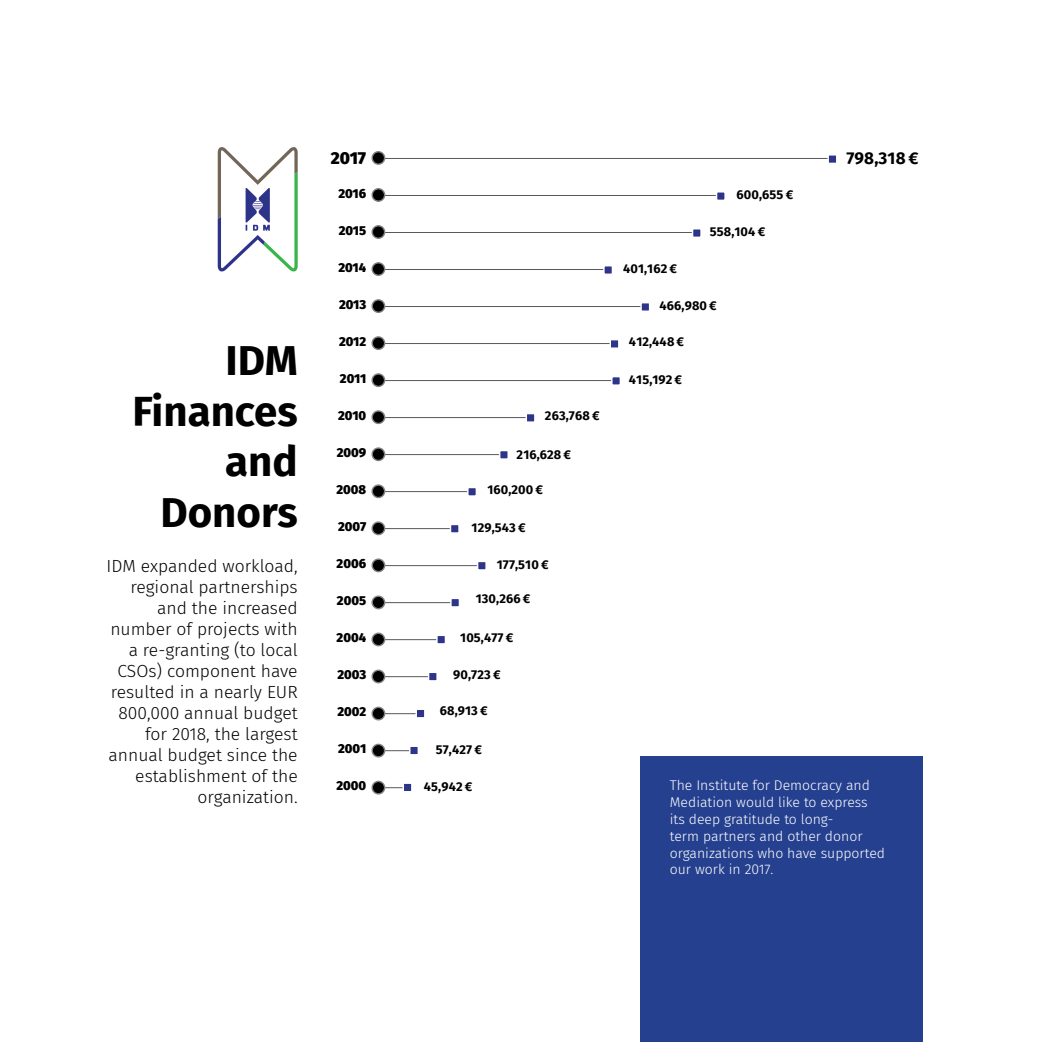
<style>
.page{position:relative;width:1042px;height:1042px;background:#fff}
.page>*{position:absolute;margin:0;border:0;box-sizing:border-box;transform-origin:0 0}
.t1{font:700 42px/50.4px "Fira Sans";color:#000;text-align:right}
.t2{font:300 17.5px/21px "Fira Sans";color:#000;text-align:right}
.t3{font:700 16.97px "Fira Sans";letter-spacing:.01em;color:#000}
.t4{font:900 16.97px "Fira Sans";color:#000}
.t5{font:300 14px/16.8px "Fira Sans";color:#fff}
.t6{font:700 12.78px "Fira Sans";letter-spacing:.01em;color:#000}
.t7{font:900 12.78px "Fira Sans";color:#000}
</style>
<div class="page">
<div style="left:640px;top:756px;width:283px;height:286px;background:#25408f"></div>
<hr style="left:377px;top:787px;width:32px;height:1px;background:#58595b">
<hr style="left:377px;top:750px;width:33px;height:1px;background:#58595b">
<hr style="left:377px;top:713px;width:44px;height:1px;background:#58595b">
<hr style="left:377px;top:676px;width:55px;height:1px;background:#58595b">
<hr style="left:377px;top:639px;width:63px;height:1px;background:#58595b">
<hr style="left:377px;top:602px;width:77px;height:1px;background:#58595b">
<hr style="left:377px;top:565px;width:100px;height:1px;background:#58595b">
<hr style="left:377px;top:528px;width:78px;height:1px;background:#58595b">
<hr style="left:377px;top:491px;width:92px;height:1px;background:#58595b">
<hr style="left:377px;top:454px;width:126px;height:1px;background:#58595b">
<hr style="left:377px;top:417px;width:151px;height:1px;background:#58595b">
<hr style="left:377px;top:380px;width:238px;height:1px;background:#58595b">
<hr style="left:377px;top:343px;width:236px;height:1px;background:#58595b">
<hr style="left:377px;top:306px;width:269px;height:1px;background:#58595b">
<hr style="left:377px;top:269px;width:230px;height:1px;background:#58595b">
<hr style="left:377px;top:232px;width:318px;height:1px;background:#58595b">
<hr style="left:377px;top:195px;width:339px;height:1px;background:#58595b">
<hr style="left:377px;top:158px;width:453px;height:1px;background:#58595b">
<div style="left:403px;top:783px;width:9px;height:9px;background:#2d348a"></div>
<div style="left:402px;top:782px;width:10px;height:10px;border:1px solid #fff"></div>
<div style="left:410px;top:746px;width:8px;height:9px;background:#2d348a"></div>
<div style="left:409px;top:745px;width:10px;height:10px;border:1px solid #fff"></div>
<div style="left:416px;top:709px;width:9px;height:9px;background:#2d348a"></div>
<div style="left:415px;top:708px;width:10px;height:10px;border:1px solid #fff"></div>
<div style="left:428px;top:672px;width:9px;height:9px;background:#2d348a"></div>
<div style="left:428px;top:671px;width:10px;height:10px;border:1px solid #fff"></div>
<svg style="left:438px;top:636px;width:6px;height:6px"></svg>
<div style="left:436px;top:634px;width:10px;height:10px;border:1px solid #fff"></div>
<div style="left:451px;top:598px;width:8px;height:9px;background:#2d348a"></div>
<div style="left:450px;top:598px;width:10px;height:9px;border:1px solid #fff"></div>
<div style="left:477px;top:561px;width:9px;height:9px;background:#2d348a"></div>
<div style="left:477px;top:561px;width:10px;height:10px;border:1px solid #fff"></div>
<div style="left:450px;top:524px;width:9px;height:9px;background:#2d348a"></div>
<div style="left:450px;top:524px;width:10px;height:10px;border:1px solid #fff"></div>
<div style="left:468px;top:487px;width:8px;height:9px;background:#2d348a"></div>
<div style="left:467px;top:487px;width:10px;height:10px;border:1px solid #fff"></div>
<div style="left:500px;top:450px;width:8px;height:9px;background:#2d348a"></div>
<div style="left:499px;top:450px;width:10px;height:10px;border:1px solid #fff"></div>
<div style="left:526px;top:413px;width:9px;height:9px;background:#2d348a"></div>
<div style="left:525px;top:413px;width:10px;height:10px;border:1px solid #fff"></div>
<div style="left:612px;top:377px;width:8px;height:8px;background:#2d348a"></div>
<div style="left:611px;top:376px;width:10px;height:10px;border:1px solid #fff"></div>
<div style="left:610px;top:340px;width:9px;height:8px;background:#2d348a"></div>
<div style="left:609px;top:339px;width:10px;height:10px;border:1px solid #fff"></div>
<div style="left:641px;top:303px;width:8px;height:8px;background:#2d348a"></div>
<div style="left:640px;top:302px;width:10px;height:10px;border:1px solid #fff"></div>
<div style="left:604px;top:266px;width:8px;height:8px;background:#2d348a"></div>
<div style="left:603px;top:265px;width:10px;height:10px;border:1px solid #fff"></div>
<div style="left:692px;top:229px;width:9px;height:8px;background:#2d348a"></div>
<div style="left:692px;top:228px;width:10px;height:10px;border:1px solid #fff"></div>
<div style="left:716px;top:192px;width:9px;height:8px;background:#2d348a"></div>
<div style="left:716px;top:191px;width:10px;height:10px;border:1px solid #fff"></div>
<div style="left:828px;top:155px;width:9px;height:8px;background:#2d348a"></div>
<div style="left:827px;top:154px;width:10px;height:10px;border:1px solid #fff"></div>
<svg style="left:372px;top:781px;width:13px;height:13px"></svg>
<div style="left:371px;top:781px;width:14px;height:13px;border:1px solid #808285;border-radius:50%"></div>
<svg style="left:372px;top:744px;width:13px;height:13px"></svg>
<div style="left:371px;top:744px;width:14px;height:13px;border:1px solid #808285;border-radius:50%"></div>
<svg style="left:372px;top:707px;width:13px;height:13px"></svg>
<div style="left:371px;top:706px;width:14px;height:14px;border:1px solid #808285;border-radius:50%"></div>
<svg style="left:372px;top:670px;width:13px;height:13px"></svg>
<div style="left:371px;top:669px;width:14px;height:14px;border:1px solid #808285;border-radius:50%"></div>
<svg style="left:372px;top:633px;width:13px;height:13px"></svg>
<div style="left:371px;top:632px;width:14px;height:14px;border:1px solid #808285;border-radius:50%"></div>
<svg style="left:372px;top:596px;width:13px;height:12px"></svg>
<div style="left:371px;top:595px;width:14px;height:14px;border:1px solid #808285;border-radius:50%"></div>
<svg style="left:372px;top:559px;width:13px;height:12px"></svg>
<div style="left:371px;top:558px;width:14px;height:14px;border:1px solid #808285;border-radius:50%"></div>
<svg style="left:372px;top:522px;width:13px;height:12px"></svg>
<div style="left:371px;top:521px;width:14px;height:14px;border:1px solid #808285;border-radius:50%"></div>
<svg style="left:372px;top:485px;width:13px;height:12px"></svg>
<div style="left:371px;top:484px;width:14px;height:14px;border:1px solid #808285;border-radius:50%"></div>
<svg style="left:372px;top:448px;width:13px;height:12px"></svg>
<div style="left:371px;top:447px;width:14px;height:14px;border:1px solid #808285;border-radius:50%"></div>
<svg style="left:372px;top:411px;width:13px;height:12px"></svg>
<div style="left:371px;top:410px;width:14px;height:14px;border:1px solid #808285;border-radius:50%"></div>
<svg style="left:372px;top:374px;width:13px;height:12px"></svg>
<div style="left:371px;top:373px;width:14px;height:14px;border:1px solid #808285;border-radius:50%"></div>
<svg style="left:372px;top:337px;width:13px;height:12px"></svg>
<div style="left:371px;top:336px;width:14px;height:14px;border:1px solid #808285;border-radius:50%"></div>
<svg style="left:372px;top:300px;width:13px;height:12px"></svg>
<div style="left:371px;top:299px;width:14px;height:14px;border:1px solid #808285;border-radius:50%"></div>
<svg style="left:372px;top:263px;width:13px;height:12px"></svg>
<div style="left:371px;top:262px;width:14px;height:14px;border:1px solid #808285;border-radius:50%"></div>
<svg style="left:372px;top:226px;width:13px;height:12px"></svg>
<div style="left:371px;top:225px;width:14px;height:14px;border:1px solid #808285;border-radius:50%"></div>
<svg style="left:372px;top:189px;width:13px;height:12px"></svg>
<div style="left:371px;top:188px;width:14px;height:14px;border:1px solid #808285;border-radius:50%"></div>
<svg style="left:372px;top:152px;width:13px;height:12px"></svg>
<div style="left:371px;top:151px;width:14px;height:14px;border:1px solid #808285;border-radius:50%"></div>
<svg style="left:218px;top:147px;width:80px;height:125px"></svg>
<h1 class="t1" style="left:132px;top:332px;width:167px">IDM<br>Finances and<br>Donors</h1>
<p class="t2" style="left:107px;top:556px;width:193px">IDM expanded workload, regional partnerships and the increased number of projects with a re-granting (to local<br>CSOs) component have resulted in a nearly EUR<br>800,000 annual budget for 2018, the largest annual budget since the establishment of the organization.</p>
<p class="t4" style="left:331px;top:143px;width:37px">2017</p>
<p class="t7" style="left:338px;top:182px;width:29px">2016</p>
<p class="t7" style="left:339px;top:219px;width:29px">2015</p>
<p class="t7" style="left:338px;top:256px;width:29px">2014</p>
<p class="t7" style="left:339px;top:293px;width:29px">2013</p>
<p class="t7" style="left:339px;top:330px;width:29px">2012</p>
<p class="t7" style="left:340px;top:367px;width:28px">2011</p>
<p class="t7" style="left:338px;top:404px;width:30px">2010</p>
<p class="t7" style="left:337px;top:441px;width:31px">2009</p>
<p class="t7" style="left:336px;top:478px;width:31px">2008</p>
<p class="t7" style="left:338px;top:515px;width:30px">2007</p>
<p class="t7" style="left:337px;top:552px;width:31px">2006</p>
<p class="t7" style="left:337px;top:589px;width:31px">2005</p>
<p class="t7" style="left:336px;top:626px;width:31px">2004</p>
<p class="t7" style="left:337px;top:663px;width:30px">2003</p>
<p class="t7" style="left:337px;top:700px;width:30px">2002</p>
<p class="t7" style="left:338px;top:737px;width:30px">2001</p>
<p class="t7" style="left:336px;top:774px;width:31px">2000</p>
<p class="t6" style="left:424px;top:775px;width:50px">45,942 €</p>
<p class="t6" style="left:545px;top:404px;width:56px">263,768 €</p>
<p class="t6" style="left:516px;top:443px;width:56px">216,628 €</p>
<p class="t6" style="left:487px;top:479px;width:57px">160,200 €</p>
<p class="t6" style="left:472px;top:516px;width:55px">129,543 €</p>
<p class="t6" style="left:497px;top:554px;width:53px">177,510 €</p>
<p class="t6" style="left:476px;top:588px;width:56px">130,266 €</p>
<p class="t6" style="left:460px;top:626px;width:55px">105,477 €</p>
<p class="t6" style="left:453px;top:663px;width:49px">90,723 €</p>
<p class="t6" style="left:440px;top:700px;width:49px">68,913 €</p>
<p class="t6" style="left:436px;top:739px;width:48px">57,427 €</p>
<p class="t6" style="left:736px;top:184px;width:58px">600,655 €</p>
<p class="t6" style="left:623px;top:258px;width:55px">401,162 €</p>
<p class="t6" style="left:710px;top:221px;width:57px">558,104 €</p>
<p class="t6" style="left:659px;top:295px;width:59px">466,980 €</p>
<p class="t6" style="left:629px;top:331px;width:57px">412,448 €</p>
<p class="t6" style="left:629px;top:368px;width:55px">415,192 €</p>
<p class="t3" style="left:846px;top:144px;width:74px">798,318 €</p>
<p class="t5" style="left:670px;top:777px;width:217px">The Institute for Democracy and<br>Mediation would like to express its deep gratitude to long-<br>term partners and other donor organizations who have supported our work in 2017.</p>
</div>
